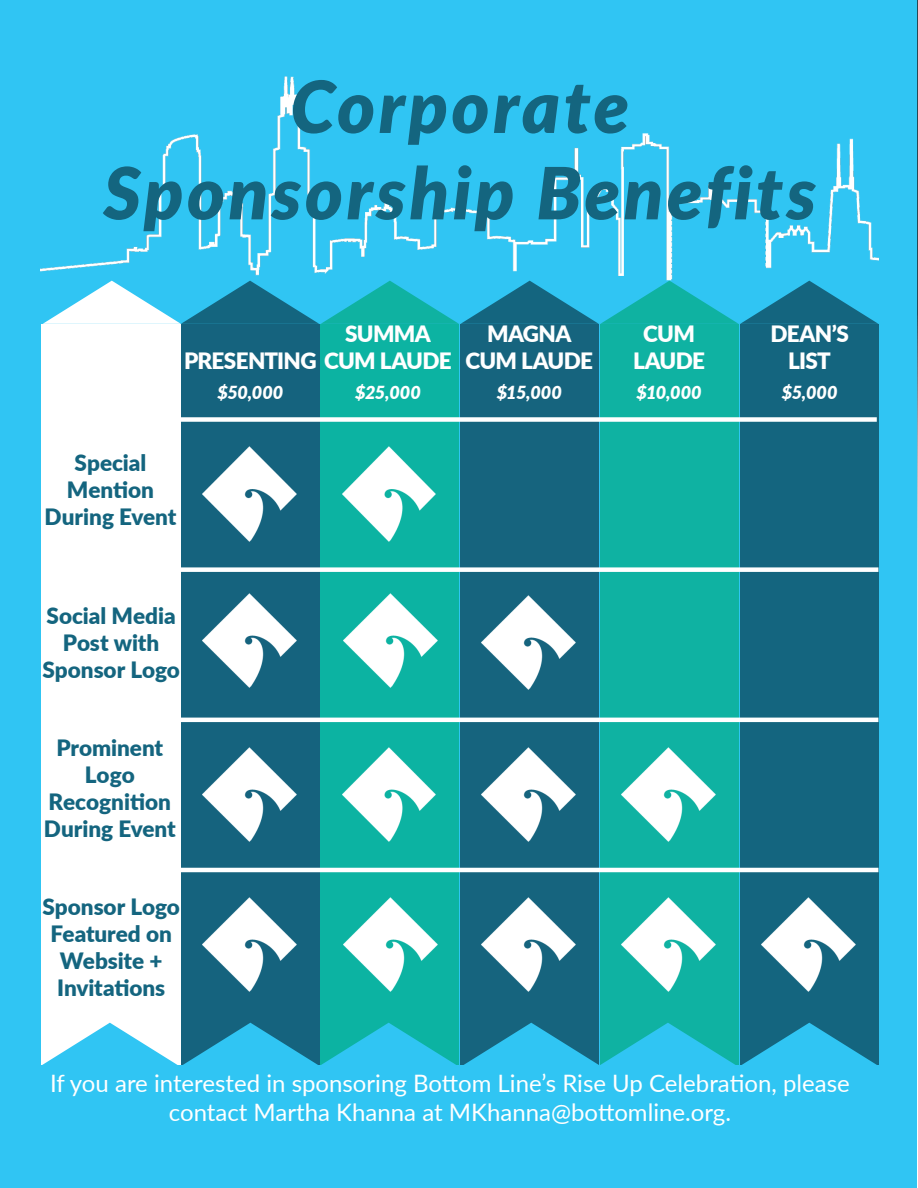
<style>
.page{position:relative;width:918px;height:1188px;background:#30c5f3}
.page>*{position:absolute;margin:0;border:0;box-sizing:border-box;transform-origin:0 0}
.t1{font:italic 900 72px "Lato";letter-spacing:.05em;color:#14657f}
.t2{font:24px/28.8px "Lato";color:#fff;text-align:center}
.t3{font:900 22.5px/27px "Lato";color:#14657f;text-align:center}
.t4{font:900 22.5px/27px "Lato";letter-spacing:-.03em;color:#fff}
.t5{font:italic 900 18px "Lato";letter-spacing:.005em;color:#fff}
</style>
<div class="page">
<div style="left:41px;top:324px;width:140px;height:740px;background:#fff"></div>
<div style="left:181px;top:324px;width:138px;height:740px;background:#15637e"></div>
<div style="left:321px;top:324px;width:138px;height:740px;background:#0cb3a2"></div>
<div style="left:461px;top:324px;width:138px;height:740px;background:#16647e"></div>
<div style="left:600px;top:324px;width:139px;height:740px;background:#0fb2a2"></div>
<div style="left:740px;top:324px;width:138px;height:740px;background:#14657f"></div>
<div style="left:54px;top:417px;width:823px;height:5px;background:#fff"></div>
<div style="left:56px;top:567px;width:822px;height:5px;background:#fff"></div>
<hr style="left:56px;top:718px;width:822px;height:4px;background:#fff">
<hr style="left:56px;top:868px;width:822px;height:4px;background:#fff">
<img style="left:203px;top:447px;width:93px;height:94px">
<img style="left:342px;top:447px;width:94px;height:94px">
<img style="left:203px;top:747px;width:93px;height:94px">
<img style="left:342px;top:747px;width:94px;height:94px">
<img style="left:482px;top:747px;width:94px;height:94px">
<img style="left:202px;top:593px;width:94px;height:94px">
<img style="left:343px;top:593px;width:94px;height:94px">
<img style="left:482px;top:596px;width:94px;height:94px">
<img style="left:622px;top:747px;width:94px;height:94px">
<img style="left:203px;top:897px;width:93px;height:94px">
<img style="left:343px;top:897px;width:94px;height:94px">
<img style="left:482px;top:897px;width:94px;height:94px">
<img style="left:622px;top:897px;width:94px;height:94px">
<img style="left:762px;top:897px;width:93px;height:94px">
<svg style="left:41px;top:1023px;width:837px;height:43px"></svg>
<svg style="left:43px;top:293px;width:835px;height:31px;background:#36a8be"></svg>
<hr style="left:917px;top:315px;width:1px;height:873px;background:#fff">
<div style="left:40px;top:57px;width:838px;height:236px;background:#30c5f3"></div>
<p class="t1" style="left:291px;top:53px;width:340px">Corporate</p>
<p class="t1" style="left:103px;top:139px;width:714px">Sponsorship Benefits</p>
<p class="t4" style="left:184px;top:319px;width:269px;text-indent:161px">SUMMA<br>PRESENTING CUM LAUDE</p>
<p class="t5" style="left:355px;top:379px;width:67px">$25,000</p>
<p class="t5" style="left:217px;top:379px;width:67px">$50,000</p>
<p class="t4" style="left:466px;top:319px;width:129px;text-align:center">MAGNA<br>CUM LAUDE</p>
<p class="t5" style="left:497px;top:379px;width:67px">$15,000</p>
<p class="t3" style="left:45px;top:449px;width:133px">Special<br>Mention<br>During Event</p>
<p class="t3" style="left:42px;top:601px;width:139px">Social Media<br>Post with<br>Sponsor Logo</p>
<p class="t3" style="left:44px;top:733px;width:133px">Prominent<br>Logo<br>Recognition<br>During Event</p>
<p class="t3" style="left:42px;top:893px;width:139px">Sponsor Logo<br>Featured on<br>Website +<br>Invitations</p>
<p class="t4" style="left:643px;top:319px;width:53px">CUM</p>
<p class="t4" style="left:633px;top:346px;width:73px">LAUDE</p>
<p class="t5" style="left:637px;top:379px;width:67px">$10,000</p>
<p class="t4" style="left:770px;top:319px;width:80px">DEAN’S</p>
<p class="t4" style="left:788px;top:346px;width:44px">LIST</p>
<p class="t5" style="left:782px;top:379px;width:57px">$5,000</p>
<p class="t2" style="left:50px;top:1068px;width:801px">If you are interested in sponsoring Bottom Line’s Rise Up Celebration, please contact Martha Khanna at MKhanna@bottomline.org.</p>
</div>
